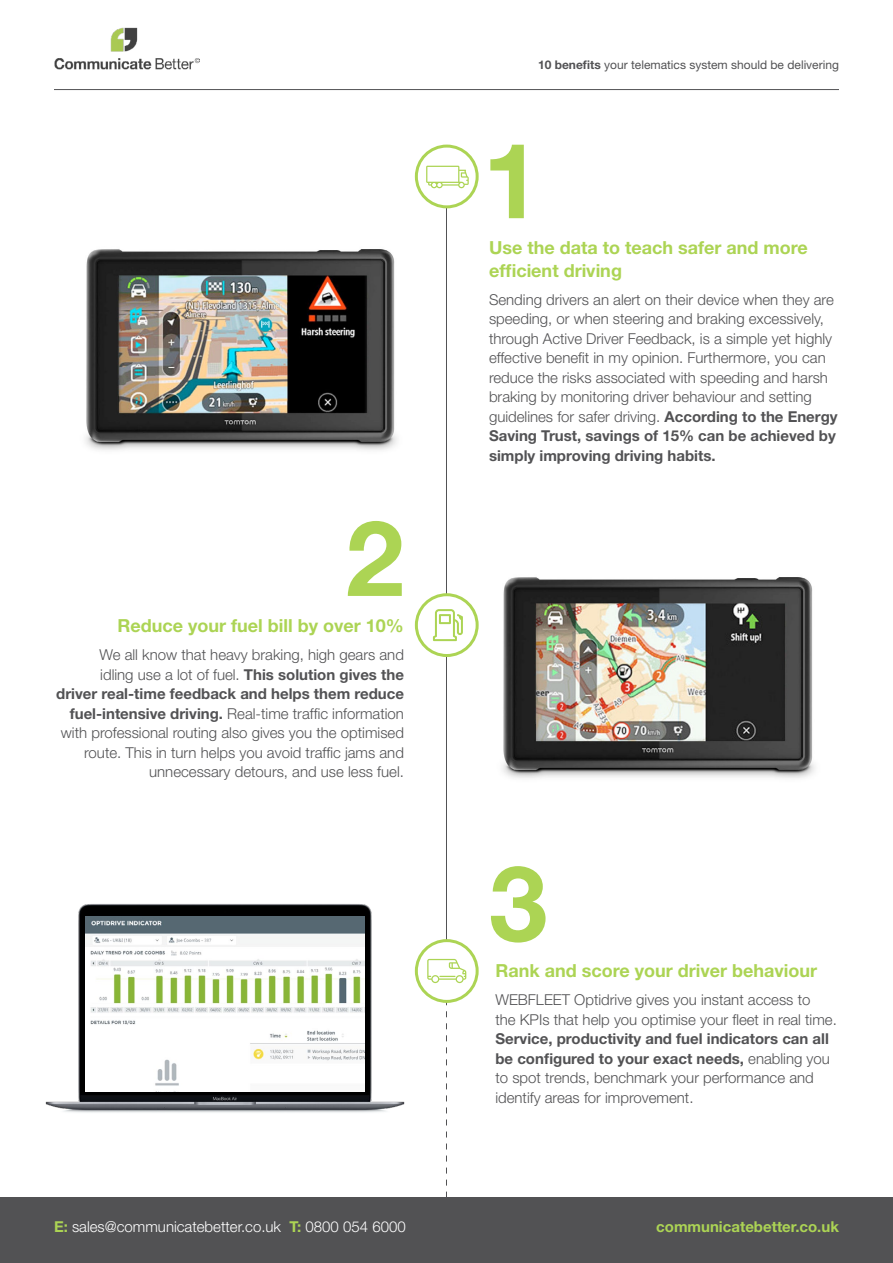
<style>
.page{position:relative;width:893px;height:1263px;background:#fff}
.page>*{position:absolute;margin:0;border:0;box-sizing:border-box;transform-origin:0 0}
.t1{font:700 105px "Helvetica Neue LT";color:#acd454}
.t2{font:700 18px/22.5px "Helvetica Neue LT";color:#acd454}
.t3{font:300 15px/19.5px "Helvetica Neue LT";color:#525254}
.t4{font:300 15px "Helvetica Neue LT";color:#fff}
.t5{font:700 15px "Helvetica Neue LT";color:#acd454}
.t6{font:12px "Helvetica Neue LT";color:#525254}
.s1{font-weight:700}
.s2{font-weight:700;color:#acd454}
</style>
<div class="page">
<img style="left:54px;top:27px;width:145px;height:43px">
<hr style="left:54px;top:89px;width:785px;height:1px;background:#525254">
<hr style="left:446px;top:163px;width:1px;height:808px;background:#525254">
<div style="left:0;top:1197px;width:893px;height:66px;background:#525254"></div>
<div style="left:416px;top:146px;width:61px;height:61px;background:#fff;border-radius:50%"></div>
<div style="left:415px;top:145px;width:64px;height:63px;border:3px solid #acd454;border-radius:50%"></div>
<div style="left:416px;top:595px;width:61px;height:60px;background:#fff;border-radius:50%"></div>
<div style="left:415px;top:593px;width:64px;height:64px;border:3px solid #acd454;border-radius:50%"></div>
<svg style="left:416px;top:940px;width:61px;height:61px"></svg>
<div style="left:415px;top:939px;width:64px;height:64px;border:3px solid #acd454;border-radius:50%"></div>
<svg style="left:426px;top:166px;width:43px;height:22px"></svg>
<svg style="left:439px;top:959px;width:27px;height:238px"></svg>
<svg style="left:433px;top:609px;width:30px;height:32px"></svg>
<img style="left:85px;top:249px;width:312px;height:201px">
<img style="left:502px;top:577px;width:313px;height:201px">
<img style="left:45px;top:904px;width:394px;height:209px">
<img style="left:86px;top:917px;width:278px;height:175px">
<h1 class="t1" style="left:346px;top:493px;width:60px">2</h1>
<p class="t2" style="left:118px;top:614px;width:288px">Reduce your fuel bill by over 10%</p>
<p class="t3" style="left:56px;top:645px;width:349px;text-align:right">We all know that heavy braking, high gears and<br>idling use a lot of fuel. <span class="s1">This solution gives the driver real-time feedback and helps them reduce fuel-intensive driving.</span> Real-time traffic information with professional routing also gives you the optimised route. This in turn helps you avoid traffic jams and unnecessary detours, and use less fuel.</p>
<p class="t4" style="left:54px;top:1218px;width:353px"><span class="s2">E:</span> sales@communicatebetter.co.uk <span class="s2">T:</span> 0800 054 6000</p>
<p class="t6" style="left:538px;top:58px;width:302px"><span class="s1">10 benefits</span> your telematics system should be delivering</p>
<h1 class="t1" style="left:483px;top:116px;width:60px">1</h1>
<p class="t2" style="left:489px;top:236px;width:320px">Use the data to teach safer and more efficient driving</p>
<p class="t3" style="left:489px;top:289px;width:350px">Sending drivers an alert on their device when they are speeding, or when steering and braking excessively, through Active Driver Feedback, is a simple yet highly effective benefit in my opinion. Furthermore, you can reduce the risks associated with speeding and harsh braking by monitoring driver behaviour and setting guidelines for safer driving. <span class="s1">According to the Energy Saving Trust, savings of 15% can be achieved by simply improving driving habits.</span></p>
<h1 class="t1" style="left:489px;top:839px;width:60px">3</h1>
<p class="t2" style="left:495px;top:959px;width:323px">Rank and score your driver behaviour</p>
<p class="t3" style="left:495px;top:990px;width:343px">WEBFLEET Optidrive gives you instant access to<br>the KPIs that help you optimise your fleet in real time.</p>
<p class="t3" style="left:495px;top:1029px;width:336px"><span class="s1">Service, productivity and fuel indicators can all be configured to your exact needs,</span> enabling you to spot trends, benchmark your performance and identify areas for improvement.</p>
<p class="t5" style="left:656px;top:1217px;width:184px">communicatebetter.co.uk</p>
</div>
